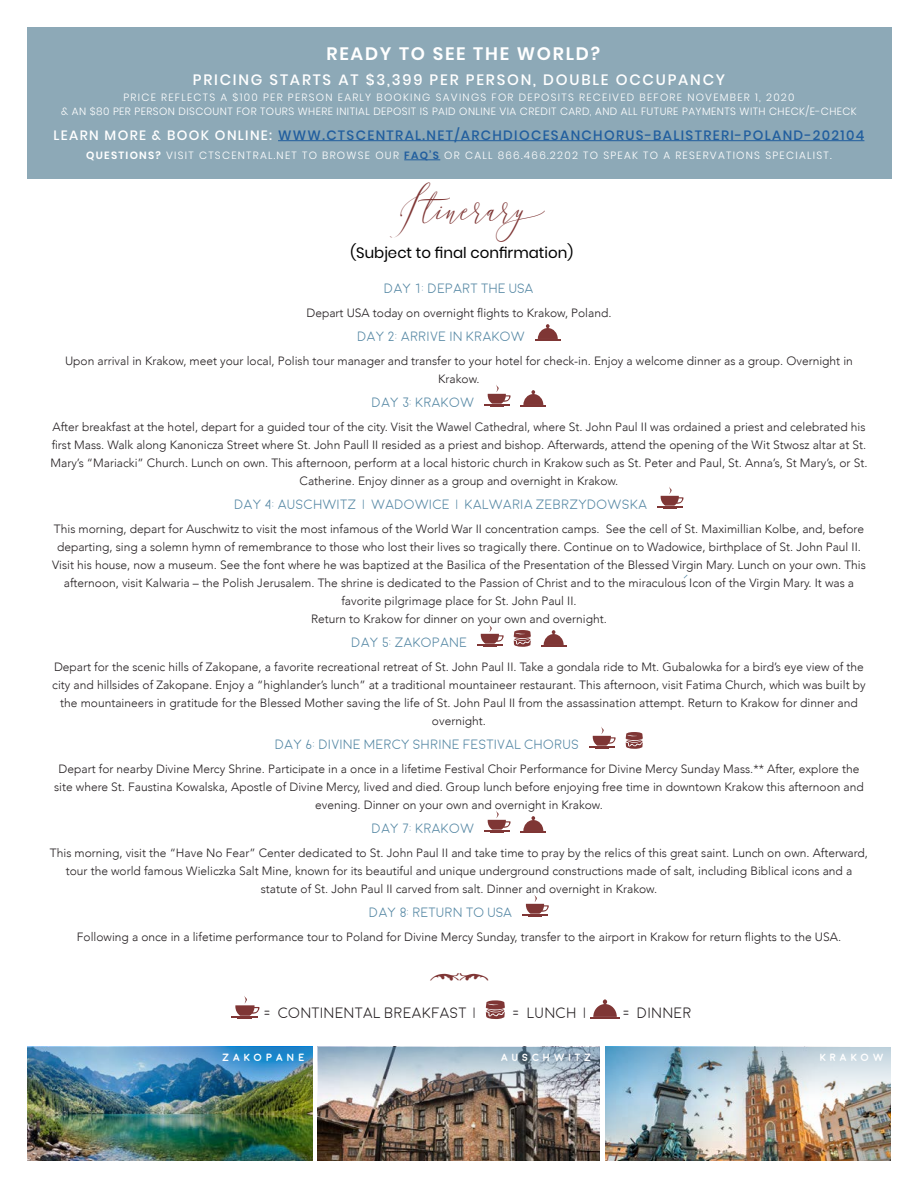
<style>
.page{position:relative;width:918px;height:1188px;background:#fff}
.page>*{position:absolute;margin:0;border:0;box-sizing:border-box;transform-origin:0 0}
.t1{font:37.95px "Aurellia Script";letter-spacing:.01em;color:#7f3635}
.t2{font:600 18px "Poppins";letter-spacing:.1em;color:#fff}
.t3{font:500 15px "Poppins";letter-spacing:.12em;color:#fff}
.t4{font:300 15px "Moon";color:#241f21}
.t5{font:15px "Poppins";color:#000}
.t6{font:300 13.5px "Moon";color:#5386a3}
.t7{font:500 13.5px "Poppins";letter-spacing:.1em;color:#215e9e}
.t8{font:300 12px/18px "Avenir";color:#241f21;text-align:center}
.t9{font:300 10.5px/13.5px "Poppins";letter-spacing:.04em;color:#fff;text-align:center}
.t10{font:300 10.5px "Poppins";letter-spacing:.12em;color:#fff}
.t11{font:700 10.5px "Moon";letter-spacing:.36em;color:#fff}
.s1{color:#fff}
.s2{font-weight:600}
.s3{font-weight:600;color:#215e9e}
</style>
<div class="page">
<svg style="left:535px;top:324px;width:26px;height:17px"></svg>
<hr style="left:484px;top:404px;width:25px;height:2px;background:#7f3635">
<svg style="left:488px;top:385px;width:23px;height:22px"></svg>
<svg style="left:521px;top:390px;width:25px;height:17px"></svg>
<hr style="left:657px;top:506px;width:25px;height:2px;background:#7f3635">
<svg style="left:661px;top:487px;width:23px;height:22px"></svg>
<hr style="left:477px;top:644px;width:25px;height:2px;background:#7f3635">
<svg style="left:481px;top:625px;width:23px;height:22px"></svg>
<svg style="left:514px;top:630px;width:17px;height:17px"></svg>
<svg style="left:541px;top:630px;width:25px;height:17px"></svg>
<hr style="left:589px;top:746px;width:25px;height:2px;background:#7f3635">
<svg style="left:593px;top:727px;width:23px;height:22px"></svg>
<svg style="left:626px;top:732px;width:17px;height:17px"></svg>
<hr style="left:484px;top:830px;width:25px;height:2px;background:#7f3635">
<svg style="left:488px;top:811px;width:23px;height:22px"></svg>
<svg style="left:521px;top:816px;width:25px;height:17px"></svg>
<hr style="left:522px;top:914px;width:26px;height:2px;background:#7f3635">
<svg style="left:526px;top:895px;width:23px;height:22px"></svg>
<img style="left:27px;top:1143px;width:285px;height:18px">
<img style="left:318px;top:1143px;width:282px;height:18px">
<img style="left:606px;top:1143px;width:285px;height:18px">
<img style="left:27px;top:1047px;width:286px;height:96px">
<img style="left:606px;top:1047px;width:285px;height:96px">
<img style="left:318px;top:1047px;width:282px;height:96px">
<svg style="left:486px;top:1000px;width:19px;height:19px"></svg>
<svg style="left:593px;top:999px;width:24px;height:18px"></svg>
<hr style="left:590px;top:1018px;width:30px;height:1px;background:#7f3635">
<hr style="left:232px;top:1016px;width:26px;height:2px;background:#7f3635">
<svg style="left:235px;top:996px;width:25px;height:23px"></svg>
<div style="left:27px;top:27px;width:864px;height:151px;background:#8da9b7"></div>
<hr style="left:278px;top:140px;width:586px;height:1px;background:#215e9e">
<hr style="left:404px;top:160px;width:36px;height:1px;background:#215e9e">
<h2 class="t2" style="left:326px;top:43px;width:275px">READY TO SEE THE WORLD?</h2>
<p class="t3" style="left:193px;top:71px;width:534px">PRICING STARTS AT $3,399 PER PERSON, DOUBLE OCCUPANCY</p>
<p class="t9" style="left:61px;top:91px;width:797px">PRICE REFLECTS A $100 PER PERSON EARLY BOOKING SAVINGS FOR DEPOSITS RECEIVED BEFORE NOVEMBER 1, 2020<br>&amp; AN $80 PER PERSON DISCOUNT FOR TOURS WHERE INITIAL DEPOSIT IS PAID ONLINE VIA CREDIT CARD, AND ALL FUTURE PAYMENTS WITH CHECK/E-CHECK</p>
<p class="t7" style="left:54px;top:127px;width:812px"><span class="s1">LEARN MORE &amp; BOOK ONLINE:</span> WWW.CTSCENTRAL.NET/ARCHDIOCESANCHORUS-BALISTRERI-POLAND-202104</p>
<p class="t10" style="left:86px;top:149px;width:747px"><span class="s2">QUESTIONS?</span> VISIT CTSCENTRAL.NET TO BROWSE OUR <span class="s3">FAQ’S</span> OR CALL 866.466.2202 TO SPEAK TO A RESERVATIONS SPECIALIST.</p>
<h1 class="t1" style="left:390px;top:183px;width:178px">Itinerary</h1>
<p class="t5" style="left:350px;top:244px;width:224px">(Subject to final confirmation)</p>
<p class="t6" style="left:384px;top:281px;width:151px">DAY 1: DEPART THE USA</p>
<p class="t8" style="left:306px;top:304px;width:307px">Depart USA today on overnight flights to Krakow, Poland.</p>
<p class="t6" style="left:357px;top:329px;width:169px">DAY 2: ARRIVE IN KRAKOW</p>
<p class="t8" style="left:65px;top:352px;width:789px">Upon arrival in Krakow, meet your local, Polish tour manager and transfer to your hotel for check-in. Enjoy a welcome dinner as a group. Overnight in<br>Krakow.</p>
<p class="t6" style="left:372px;top:395px;width:104px">DAY 3: KRAKOW</p>
<p class="t8" style="left:50px;top:418px;width:819px">After breakfast at the hotel, depart for a guided tour of the city. Visit the Wawel Cathedral, where St. John Paul II was ordained a priest and celebrated his first Mass. Walk along Kanonicza Street where St. John Paull II resided as a priest and bishop. Afterwards, attend the opening of the Wit Stwosz altar at St.<br>Mary’s “Mariacki” Church. Lunch on own. This afternoon, perform at a local historic church in Krakow such as St. Peter and Paul, St. Anna’s, St Mary’s, or St.<br>Catherine. Enjoy dinner as a group and overnight in Krakow.</p>
<p class="t6" style="left:234px;top:497px;width:414px">DAY 4: AUSCHWITZ | WADOWICE | KALWARIA ZEBRZYDOWSKA</p>
<p class="t8" style="left:52px;top:520px;width:815px">This morning, depart for Auschwitz to visit the most infamous of the World War II concentration camps. See the cell of St. Maximillian Kolbe, and, before departing, sing a solemn hymn of remembrance to those who lost their lives so tragically there. Continue on to Wadowice, birthplace of St. John Paul II.<br>Visit his house, now a museum. See the font where he was baptized at the Basilica of the Presentation of the Blessed Virgin Mary. Lunch on your own. This afternoon, visit Kalwaria – the Polish Jerusalem. The shrine is dedicated to the Passion of Christ and to the miraculous Icon of the Virgin Mary. It was a favorite pilgrimage place for St. John Paul II.<br>Return to Krakow for dinner on your own and overnight.</p>
<p class="t6" style="left:352px;top:635px;width:117px">DAY 5: ZAKOPANE</p>
<p class="t8" style="left:52px;top:658px;width:815px">Depart for the scenic hills of Zakopane, a favorite recreational retreat of St. John Paul II. Take a gondala ride to Mt. Gubalowka for a bird’s eye view of the city and hillsides of Zakopane. Enjoy a “highlander’s lunch” at a traditional mountaineer restaurant. This afternoon, visit Fatima Church, which was built by the mountaineers in gratitude for the Blessed Mother saving the life of St. John Paul II from the assassination attempt. Return to Krakow for dinner and overnight.</p>
<p class="t6" style="left:275px;top:737px;width:306px">DAY 6: DIVINE MERCY SHRINE FESTIVAL CHORUS</p>
<p class="t8" style="left:54px;top:760px;width:811px">Depart for nearby Divine Mercy Shrine. Participate in a once in a lifetime Festival Choir Performance for Divine Mercy Sunday Mass.** After, explore the site where St. Faustina Kowalska, Apostle of Divine Mercy, lived and died. Group lunch before enjoying free time in downtown Krakow this afternoon and evening. Dinner on your own and overnight in Krakow.</p>
<p class="t6" style="left:372px;top:821px;width:104px">DAY 7: KRAKOW</p>
<p class="t8" style="left:50px;top:844px;width:820px">This morning, visit the “Have No Fear” Center dedicated to St. John Paul II and take time to pray by the relics of this great saint. Lunch on own. Afterward, tour the world famous Wieliczka Salt Mine, known for its beautiful and unique underground constructions made of salt, including Biblical icons and a statute of St. John Paul II carved from salt. Dinner and overnight in Krakow.</p>
<p class="t6" style="left:369px;top:905px;width:145px">DAY 8: RETURN TO USA</p>
<p class="t8" style="left:77px;top:928px;width:766px">Following a once in a lifetime performance tour to Poland for Divine Mercy Sunday, transfer to the airport in Krakow for return flights to the USA.</p>
<p class="t4" style="left:264px;top:1005px;width:213px">= CONTINENTAL BREAKFAST |</p>
<p class="t4" style="left:513px;top:1005px;width:74px">= LUNCH |</p>
<p class="t4" style="left:623px;top:1005px;width:70px">= DINNER</p>
<p class="t11" style="left:223px;top:1052px;width:83px">ZAKOPANE</p>
<p class="t11" style="left:501px;top:1052px;width:92px">AUSCHWITZ</p>
<p class="t11" style="left:820px;top:1052px;width:65px">KRAKOW</p>
</div>
